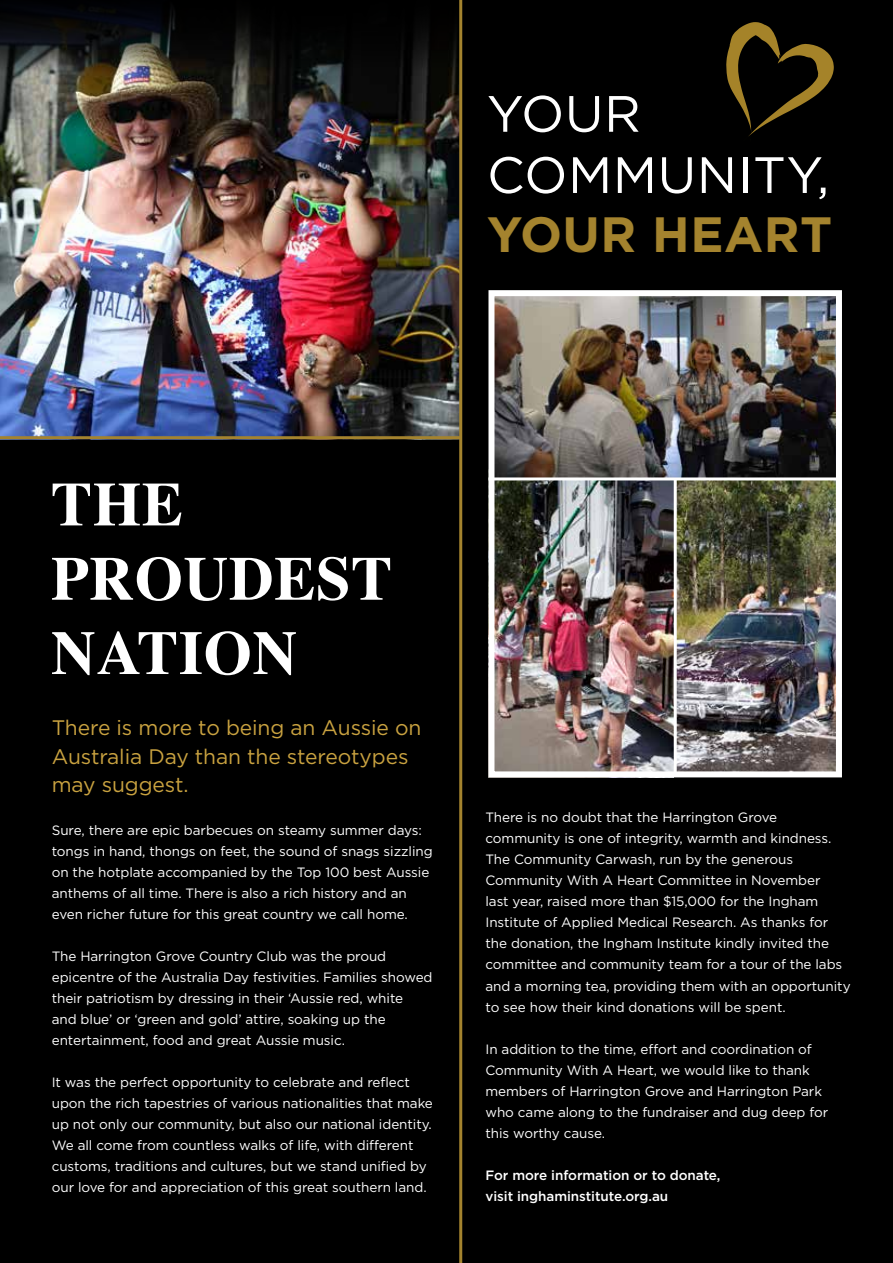
<style>
.page{position:relative;width:893px;height:1263px;background:#000}
.page>*{position:absolute;margin:0;border:0;box-sizing:border-box;transform-origin:0 0}
.t1{font:700 61.95px/74.2px "Times";letter-spacing:.01em;color:#fff}
.t2{font:51px/61.2px "Gotham";letter-spacing:.01em;color:#fff}
.t3{font:700 49.5px "Gotham";letter-spacing:.01em;color:#a4832e}
.t4{font:21px/28.5px "Gotham";letter-spacing:-.005em;color:#c9a240}
.t5{font:13.5px/21px "Gotham";letter-spacing:-.005em;color:#fff}
.t6{font:500 13.5px/21px "Gotham";letter-spacing:-.005em;color:#fff}
</style>
<div class="page">
<img style="left:0;top:7px;width:459px;height:429px">
<hr style="left:0;top:436px;width:461px;height:3px;background:#a4832e">
<hr style="left:459px;top:0;width:3px;height:1263px;background:#a4832e">
<img style="left:677px;top:480px;width:158px;height:290px">
<img style="left:495px;top:480px;width:179px;height:290px">
<img style="left:495px;top:297px;width:340px;height:180px">
<div style="left:488px;top:290px;width:354px;height:487px;border:6px solid #fff"></div>
<svg style="left:726px;top:22px;width:108px;height:114px"></svg>
<hr style="left:488px;top:477px;width:350px;height:3px;background:#fff">
<hr style="left:674px;top:479px;width:3px;height:293px;background:#fff">
<h2 class="t2" style="left:487px;top:82px;width:344px">YOUR<br>COMMUNITY,</h2>
<h3 class="t3" style="left:487px;top:202px;width:347px">YOUR HEART</h3>
<h1 class="t1" style="left:51px;top:470px;width:343px">THE<br>PROUDEST<br>NATION</h1>
<h3 class="t4" style="left:52px;top:713px;width:371px">There is more to being an Aussie on<br>Australia Day than the stereotypes may suggest.</h3>
<p class="t5" style="left:52px;top:819px;width:382px">Sure, there are epic barbecues on steamy summer days: tongs in hand, thongs on feet, the sound of snags sizzling on the hotplate accompanied by the Top 100 best Aussie anthems of all time. There is also a rich history and an even richer future for this great country we call home.</p>
<p class="t5" style="left:52px;top:945px;width:382px">The Harrington Grove Country Club was the proud epicentre of the Australia Day festivities. Families showed their patriotism by dressing in their ‘Aussie red, white<br>and blue’ or ‘green and gold’ attire, soaking up the entertainment, food and great Aussie music.</p>
<p class="t5" style="left:52px;top:1071px;width:383px">It was the perfect opportunity to celebrate and reflect upon the rich tapestries of various nationalities that make up not only our community, but also our national identity.<br>We all come from countless walks of life, with different customs, traditions and cultures, but we stand unified by our love for and appreciation of this great southern land.</p>
<p class="t5" style="left:485px;top:807px;width:367px">There is no doubt that the Harrington Grove community is one of integrity, warmth and kindness.<br>The Community Carwash, run by the generous Community With A Heart Committee in November<br>last year, raised more than $15,000 for the Ingham Institute of Applied Medical Research. As thanks for the donation, the Ingham Institute kindly invited the committee and community team for a tour of the labs and a morning tea, providing them with an opportunity to see how their kind donations will be spent.</p>
<p class="t5" style="left:485px;top:1038px;width:344px">In addition to the time, effort and coordination of Community With A Heart, we would like to thank members of Harrington Grove and Harrington Park who came along to the fundraiser and dug deep for this worthy cause.</p>
<p class="t6" style="left:485px;top:1164px;width:237px">For more information or to donate, visit inghaminstitute.org.au</p>
</div>
